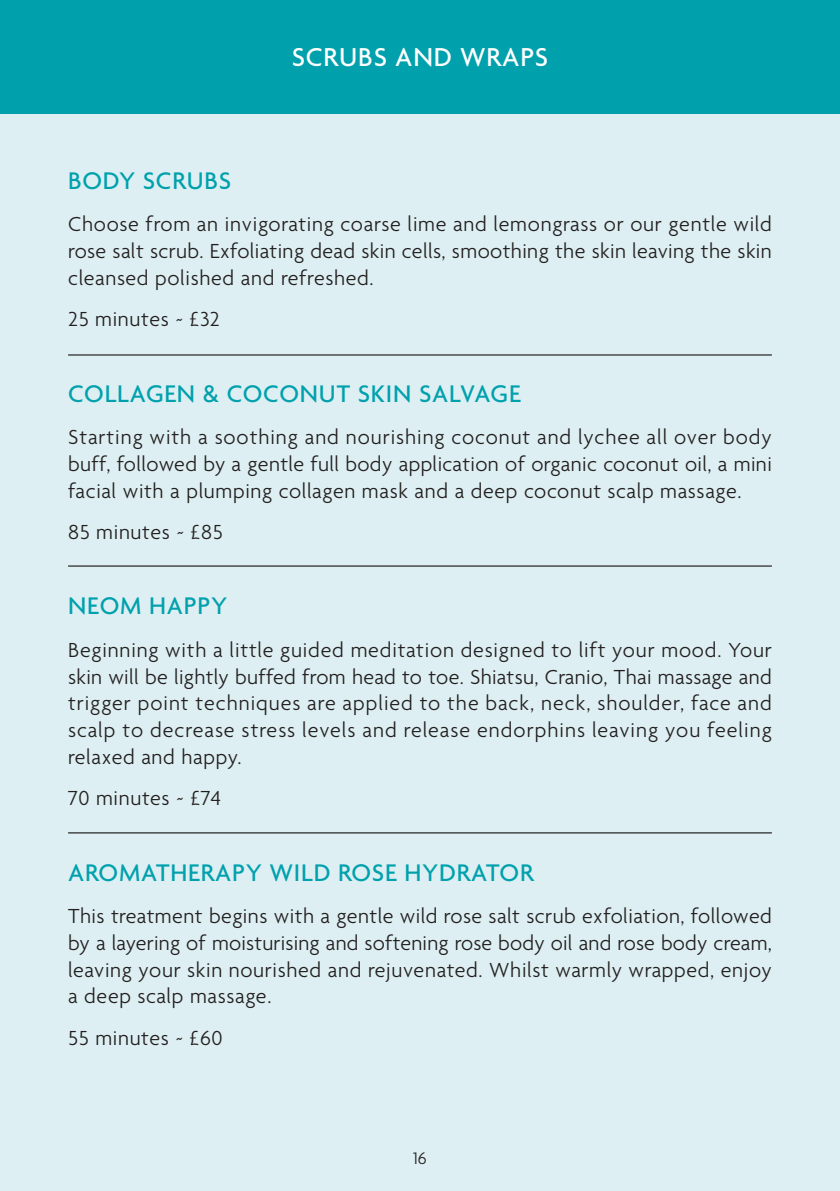
<style>
.page{position:relative;width:840px;height:1191px;background:#fff}
.page>*{position:absolute;margin:0;border:0;box-sizing:border-box;transform-origin:0 0}
.t1{font:500 28px "Agenda";letter-spacing:.03em;color:#fff}
.t2{font:500 26px "Agenda";letter-spacing:.03em;color:#00a1ad}
.t3{font:300 22px/26.8px "Agenda";letter-spacing:.03em;color:#231f20;text-align:justify}
.t4{font:300 18px "Agenda";color:#231f20}
</style>
<div class="page">
<div style="left:0;top:57px;width:839px;height:1134px;background:#ddeff2"></div>
<div style="left:0;top:0;width:839px;height:113px;background:#00a1ad"></div>
<hr style="left:68px;top:354px;width:703px;height:1px;background:#231f20">
<hr style="left:68px;top:565px;width:703px;height:1px;background:#231f20">
<hr style="left:68px;top:832px;width:703px;height:1px;background:#231f20">
<p class="t1" style="left:292px;top:40px;width:258px">SCRUBS AND WRAPS</p>
<p class="t2" style="left:68px;top:164px;width:165px">BODY SCRUBS</p>
<p class="t3" style="left:68px;top:210px;width:704px">Choose from an invigorating coarse lime and lemongrass or our gentle wild rose salt scrub. Exfoliating dead skin cells, smoothing the skin leaving the skin cleansed polished and refreshed.</p>
<p class="t3" style="left:68px;top:305px;width:153px">25 minutes ~ £32</p>
<p class="t2" style="left:68px;top:377px;width:454px">COLLAGEN &amp; COCONUT SKIN SALVAGE</p>
<p class="t3" style="left:68px;top:423px;width:704px">Starting with a soothing and nourishing coconut and lychee all over body buff, followed by a gentle full body application of organic coconut oil, a mini facial with a plumping collagen mask and a deep coconut scalp massage.</p>
<p class="t3" style="left:68px;top:518px;width:156px">85 minutes ~ £85</p>
<p class="t2" style="left:68px;top:590px;width:161px">NEOM HAPPY</p>
<p class="t3" style="left:68px;top:636px;width:705px">Beginning with a little guided meditation designed to lift your mood. Your skin will be lightly buffed from head to toe. Shiatsu, Cranio, Thai massage and trigger point techniques are applied to the back, neck, shoulder, face and scalp to decrease stress levels and release endorphins leaving you feeling relaxed and happy.</p>
<p class="t3" style="left:68px;top:784px;width:154px">70 minutes ~ £74</p>
<p class="t2" style="left:68px;top:856px;width:467px">AROMATHERAPY WILD ROSE HYDRATOR</p>
<p class="t3" style="left:68px;top:902px;width:705px">This treatment begins with a gentle wild rose salt scrub exfoliation, followed by a layering of moisturising and softening rose body oil and rose body cream, leaving your skin nourished and rejuvenated. Whilst warmly wrapped, enjoy a deep scalp massage.</p>
<p class="t3" style="left:68px;top:1024px;width:156px">55 minutes ~ £60</p>
<p class="t4" style="left:413px;top:1147px;width:15px">16</p>
</div>
